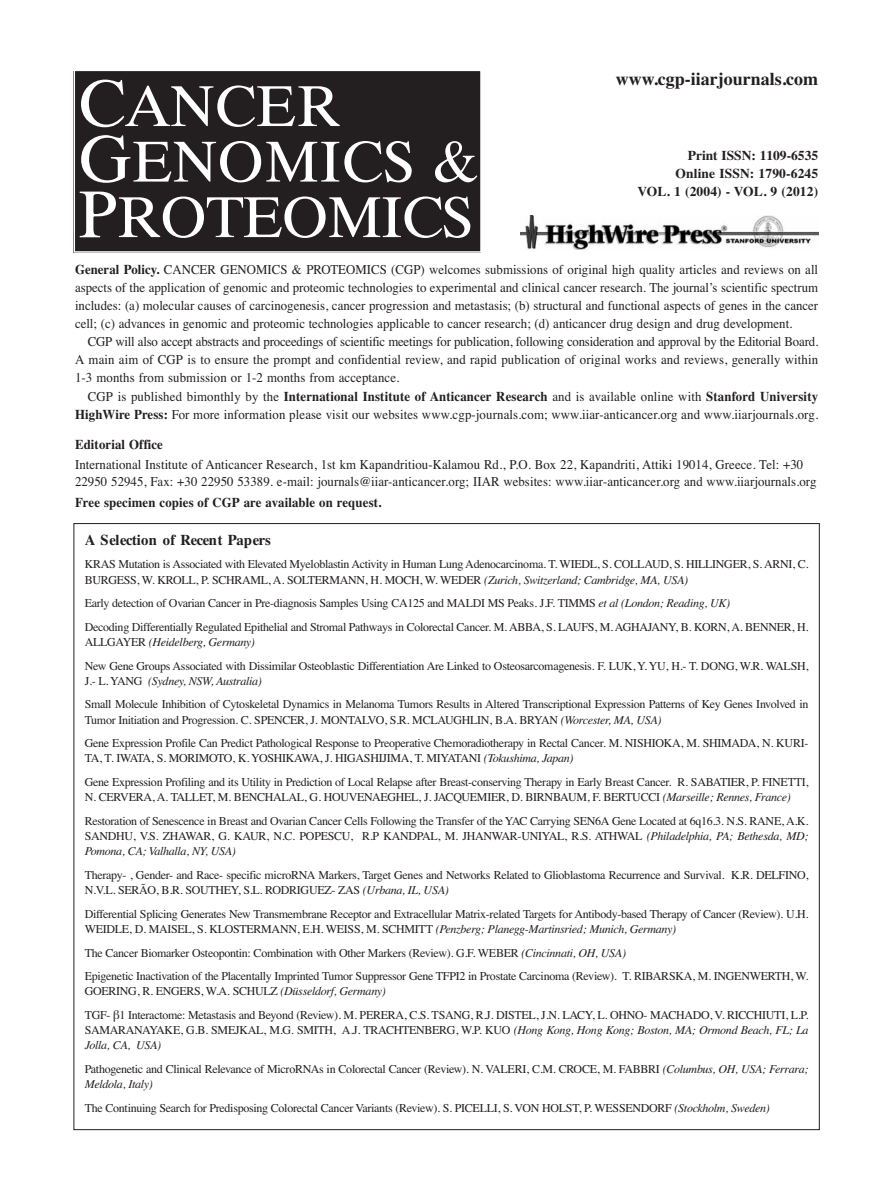
<style>
.page{position:relative;width:893px;height:1191px;background:#fff}
.page>*{position:absolute;margin:0;border:0;box-sizing:border-box;transform-origin:0 0}
.t1{font:60px/55.5px "UB Times";letter-spacing:.01em;color:#fff}
.t2{font:700 18px "Times";color:#231f20}
.t3{font:700 15px "Times";letter-spacing:-.01em;color:#231f20}
.t4{font:13.5px/18px "Times";letter-spacing:.005em;color:#231f20;text-align:justify;scale:.95 1}
.t5{font:700 13.5px/18px "Times";letter-spacing:.01em;color:#231f20;text-align:right}
.t6{font:700 13.5px "Times";letter-spacing:.01em;color:#231f20;scale:.95 1}
.t7{font:12px/23.7px "Times";letter-spacing:-.025em;color:#231f20}
.s1{font-size:69px}
.s2{font-weight:700}
.s3{font-style:italic}
</style>
<div class="page">
<div style="left:74px;top:71px;width:407px;height:182px;background:#231f20"></div>
<div style="left:74px;top:70px;width:408px;height:183px;border:2px solid #fff"></div>
<img style="left:520px;top:216px;width:298px;height:33px">
<h2 class="t2" style="left:616px;top:73px;width:204px">www.cgp-iiarjournals.com</h2>
<h1 class="t1" style="left:78px;top:78px;width:403px"><span class="s1">C</span>ANCER<br><span class="s1">G</span>ENOMICS &amp;<br><span class="s1">P</span>ROTEOMICS</h1>
<p class="t4" style="left:75px;top:262px;width:784px"><span class="s2">General Policy.</span> CANCER GENOMICS &amp; PROTEOMICS (CGP) welcomes submissions of original high quality articles and reviews on all aspects of the application of genomic and proteomic technologies to experimental and clinical cancer research. The journal’s scientific spectrum includes: (a) molecular causes of carcinogenesis, cancer progression and metastasis; (b) structural and functional aspects of genes in the cancer cell; (c) advances in genomic and proteomic technologies applicable to cancer research; (d) anticancer drug design and drug development.</p>
<p class="t4" style="left:75px;top:334px;width:784px;text-indent:13px">CGP will also accept abstracts and proceedings of scientific meetings for publication, following consideration and approval by the Editorial Board.<br>A main aim of CGP is to ensure the prompt and confidential review, and rapid publication of original works and reviews, generally within 1-3 months from submission or 1-2 months from acceptance.</p>
<p class="t4" style="left:75px;top:388px;width:784px;text-align:right">CGP is published bimonthly by the <span class="s2">International Institute of Anticancer Research</span> and is available online with <span class="s2">Stanford University<br>HighWire Press:</span> For more information please visit our websites www.cgp-journals.com; www.iiar-anticancer.org and www.iiarjournals.org.</p>
<p class="t6" style="left:75px;top:439px;width:94px">Editorial Office</p>
<p class="t4" style="left:75px;top:458px;width:782px;line-height:16.5px">International Institute of Anticancer Research, 1st km Kapandritiou-Kalamou Rd., P.O. Box 22, Kapandriti, Attiki 19014, Greece. Tel: +30<br>22950 52945, Fax: +30 22950 53389. e-mail: journals@iiar-anticancer.org; IIAR websites: www.iiar-anticancer.org and www.iiarjournals.org</p>
<p class="t6" style="left:75px;top:497px;width:324px">Free specimen copies of CGP are available on request.</p>
<p class="t5" style="left:637px;top:148px;width:182px">Print ISSN: 1109-6535<br>Online ISSN: 1790-6245<br>VOL. 1 (2004) - VOL. 9 (2012)</p>
<p class="t3" style="left:85px;top:534px;width:187px">A Selection of Recent Papers</p>
<p class="t7" style="left:85px;top:558px;width:725px;line-height:15.1px">KRAS Mutation is Associated with Elevated Myeloblastin Activity in Human Lung Adenocarcinoma. T. WIEDL, S. COLLAUD, S. HILLINGER, S. ARNI, C.<br>BURGESS, W. KROLL, P. SCHRAML, A. SOLTERMANN, H. MOCH, W. WEDER <span class="s3">(Zurich, Switzerland; Cambridge, MA, USA)</span></p>
<p class="t7" style="left:85px;top:592px;width:725px">Early detection of Ovarian Cancer in Pre-diagnosis Samples Using CA125 and MALDI MS Peaks. J.F. TIMMS <span class="s3">et al (London; Reading, UK)<br></span>Decoding Differentially Regulated Epithelial and Stromal Pathways in Colorectal Cancer. M. ABBA, S. LAUFS, M. AGHAJANY, B. KORN, A. BENNER, H.</p>
<p class="t7" style="left:85px;top:631px;width:725px">ALLGAYER <span class="s3">(Heidelberg, Germany)<br></span>New Gene Groups Associated with Dissimilar Osteoblastic Differentiation Are Linked to Osteosarcomagenesis. F. LUK, Y. YU, H.- T. DONG, W.R. WALSH,</p>
<p class="t7" style="left:85px;top:670px;width:725px">J.- L. YANG <span class="s3">(Sydney, NSW, Australia)<br></span>Small Molecule Inhibition of Cytoskeletal Dynamics in Melanoma Tumors Results in Altered Transcriptional Expression Patterns of Key Genes Involved in</p>
<p class="t7" style="left:85px;top:709px;width:725px">Tumor Initiation and Progression. C. SPENCER, J. MONTALVO, S.R. MCLAUGHLIN, B.A. BRYAN <span class="s3">(Worcester, MA, USA)<br></span>Gene Expression Profile Can Predict Pathological Response to Preoperative Chemoradiotherapy in Rectal Cancer. M. NISHIOKA, M. SHIMADA, N. KURI-</p>
<p class="t7" style="left:85px;top:748px;width:725px">TA, T. IWATA, S. MORIMOTO, K. YOSHIKAWA, J. HIGASHIJIMA, T. MIYATANI <span class="s3">(Tokushima, Japan)<br></span>Gene Expression Profiling and its Utility in Prediction of Local Relapse after Breast-conserving Therapy in Early Breast Cancer. R. SABATIER, P. FINETTI,</p>
<p class="t7" style="left:85px;top:786px;width:725px">N. CERVERA, A. TALLET, M. BENCHALAL, G. HOUVENAEGHEL, J. JACQUEMIER, D. BIRNBAUM, F. BERTUCCI <span class="s3">(Marseille; Rennes, France)<br></span>Restoration of Senescence in Breast and Ovarian Cancer Cells Following the Transfer of the YAC Carrying SEN6A Gene Located at 6q16.3. N.S. RANE, A.K.</p>
<p class="t7" style="left:85px;top:829px;width:725px;line-height:15.1px">SANDHU, V.S. ZHAWAR, G. KAUR, N.C. POPESCU, R.P KANDPAL, M. JHANWAR-UNIYAL, R.S. ATHWAL <span class="s3">(Philadelphia, PA; Bethesda, MD;<br>Pomona, CA; Valhalla, NY, USA)</span></p>
<p class="t7" style="left:85px;top:868px;width:725px;line-height:15.1px">Therapy- , Gender- and Race- specific microRNA Markers, Target Genes and Networks Related to Glioblastoma Recurrence and Survival. K.R. DELFINO,<br>N.V.L. SERÃO, B.R. SOUTHEY, S.L. RODRIGUEZ- ZAS <span class="s3">(Urbana, IL, USA)</span></p>
<p class="t7" style="left:85px;top:907px;width:725px;line-height:15.1px">Differential Splicing Generates New Transmembrane Receptor and Extracellular Matrix-related Targets for Antibody-based Therapy of Cancer (Review). U.H.<br>WEIDLE, D. MAISEL, S. KLOSTERMANN, E.H. WEISS, M. SCHMITT <span class="s3">(Penzberg; Planegg-Martinsried; Munich, Germany)</span></p>
<p class="t7" style="left:85px;top:942px;width:725px">The Cancer Biomarker Osteopontin: Combination with Other Markers (Review). G.F. WEBER <span class="s3">(Cincinnati, OH, USA)<br></span>Epigenetic Inactivation of the Placentally Imprinted Tumor Suppressor Gene TFPI2 in Prostate Carcinoma (Review). T. RIBARSKA, M. INGENWERTH, W.</p>
<p class="t7" style="left:85px;top:980px;width:725px">GOERING, R. ENGERS, W.A. SCHULZ <span class="s3">(Düsseldorf, Germany)<br></span>TGF- β1 Interactome: Metastasis and Beyond (Review). M. PERERA, C.S. TSANG, R.J. DISTEL, J.N. LACY, L. OHNO- MACHADO, V. RICCHIUTI, L.P.</p>
<p class="t7" style="left:85px;top:1023px;width:725px;line-height:15.1px">SAMARANAYAKE, G.B. SMEJKAL, M.G. SMITH, A.J. TRACHTENBERG, W.P. KUO <span class="s3">(Hong Kong, Hong Kong; Boston, MA; Ormond Beach, FL; La<br>Jolla, CA, USA)</span></p>
<p class="t7" style="left:85px;top:1062px;width:725px;line-height:15.1px">Pathogenetic and Clinical Relevance of MicroRNAs in Colorectal Cancer (Review). N. VALERI, C.M. CROCE, M. FABBRI <span class="s3">(Columbus, OH, USA; Ferrara;<br>Meldola, Italy)</span></p>
<p class="t7" style="left:85px;top:1097px;width:687px">The Continuing Search for Predisposing Colorectal Cancer Variants (Review). S. PICELLI, S. VON HOLST, P. WESSENDORF <span class="s3">(Stockholm, Sweden)</span></p>
</div>
